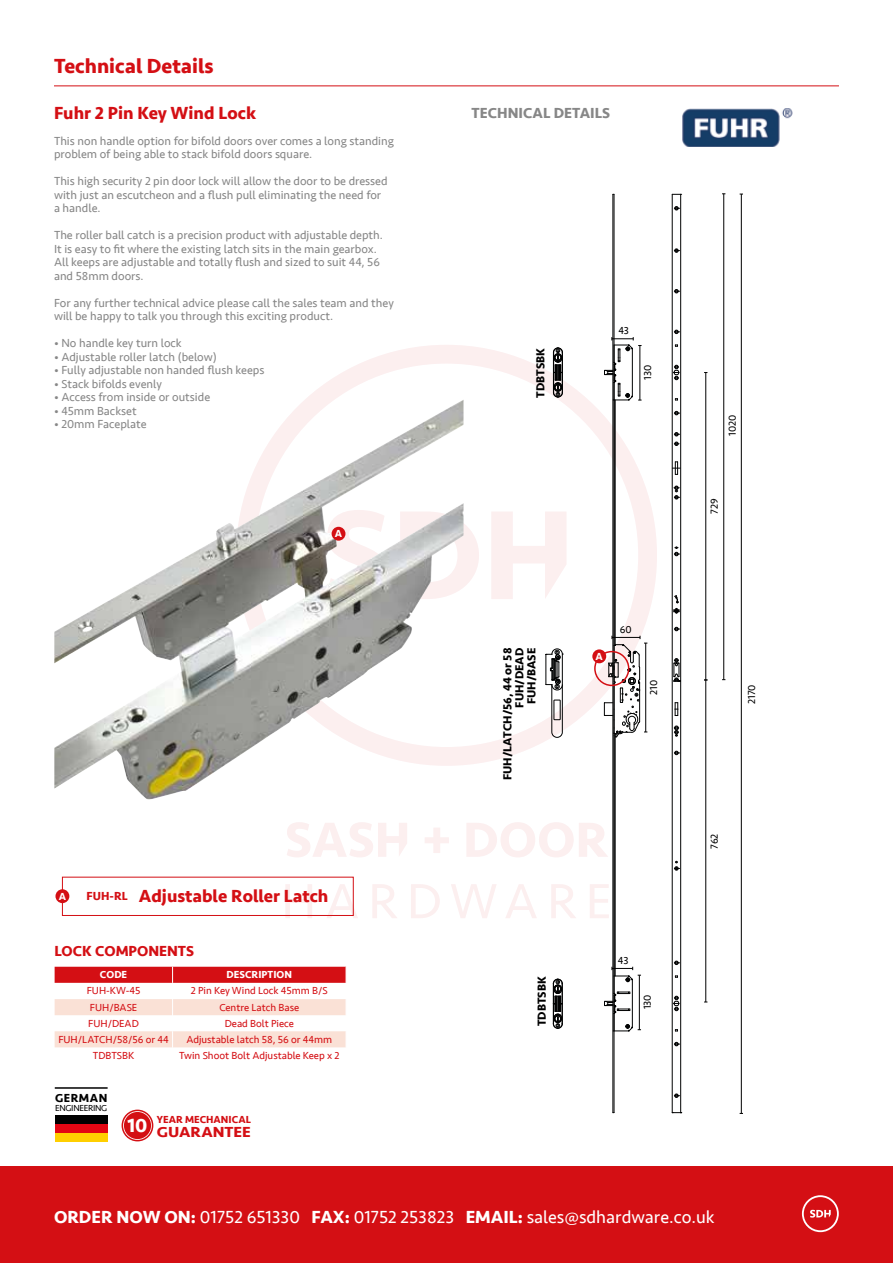
<style>
.page{position:relative;width:893px;height:1263px;background:#fff}
.page>*{position:absolute;margin:0;border:0;box-sizing:border-box;transform-origin:0 0}
.t1{font:700 21px "Seravek";color:#d40f14}
.t2{font:700 19.65px "Seravek";color:#fff}
.t3{font:18px "Seravek";color:#fff}
.t4{font:700 18px "Seravek";color:#d40f14}
.t5{font:700 15px "Seravek";color:#878787}
.t6{font:700 15px "Seravek";color:#d40f14}
.t7{font:700 15px "Seravek";color:#d40f14;scale:1.09 1}
.t8{font:12px/13.5px "Seravek";color:#878787}
.t9{font:700 12px/12px "Seravek";color:#000;text-align:justify}
.t10{font:10.5px "Seravek";color:#d40f14}
.t11{font:10.5px "Seravek";color:#000}
.t12{font:700 10.5px "Seravek";color:#fff}
.t13{font:700 10.5px "Seravek";color:#d40f14}
.t14{font:9px "Seravek";letter-spacing:-.03em;color:#000}
.s1{font-size:12px}
.s2{font-weight:700}
</style>
<div class="page">
<svg style="left:305px;top:345px;width:352px;height:421px"></svg>
<svg style="left:287px;top:822px;width:120px;height:35px"></svg>
<svg style="left:425px;top:828px;width:24px;height:25px"></svg>
<svg style="left:467px;top:822px;width:141px;height:35px"></svg>
<svg style="left:285px;top:884px;width:27px;height:34px"></svg>
<svg style="left:327px;top:884px;width:31px;height:34px"></svg>
<svg style="left:372px;top:884px;width:25px;height:34px"></svg>
<svg style="left:411px;top:884px;width:29px;height:34px"></svg>
<svg style="left:451px;top:884px;width:45px;height:34px"></svg>
<svg style="left:506px;top:884px;width:31px;height:34px"></svg>
<svg style="left:551px;top:884px;width:25px;height:34px"></svg>
<svg style="left:590px;top:884px;width:19px;height:34px"></svg>
<svg style="left:463px;top:511px;width:16px;height:88px"></svg>
<svg style="left:491px;top:511px;width:76px;height:88px"></svg>
<div style="left:0;top:1166px;width:893px;height:97px;background:#d40f14"></div>
<svg style="left:802px;top:1195px;width:37px;height:37px"></svg>
<hr style="left:54px;top:85px;width:785px;height:1px;background:#d40f14">
<hr style="left:614px;top:735px;width:1px;height:377px;background:#010202">
<hr style="left:614px;top:194px;width:1px;height:515px;background:#010202">
<hr style="left:612px;top:194px;width:1px;height:918px;background:#010202">
<hr style="left:615px;top:734px;width:1px;height:242px;background:#010202">
<hr style="left:615px;top:400px;width:1px;height:245px;background:#010202">
<svg style="left:675px;top:702px;width:3px;height:14px"></svg>
<svg style="left:674px;top:726px;width:5px;height:11px"></svg>
<hr style="left:680px;top:194px;width:1px;height:918px;background:#010202">
<hr style="left:672px;top:194px;width:1px;height:918px;background:#010202">
<svg style="left:672px;top:461px;width:8px;height:14px"></svg>
<svg style="left:674px;top:442px;width:5px;height:4px"></svg>
<svg style="left:673px;top:996px;width:6px;height:15px"></svg>
<svg style="left:673px;top:365px;width:6px;height:15px"></svg>
<svg style="left:673px;top:595px;width:7px;height:19px"></svg>
<svg style="left:674px;top:751px;width:6px;height:4px"></svg>
<svg style="left:674px;top:861px;width:6px;height:9px"></svg>
<svg style="left:674px;top:961px;width:6px;height:4px"></svg>
<svg style="left:674px;top:1042px;width:6px;height:4px"></svg>
<svg style="left:674px;top:1094px;width:6px;height:4px"></svg>
<svg style="left:674px;top:627px;width:6px;height:4px"></svg>
<svg style="left:674px;top:546px;width:6px;height:10px"></svg>
<svg style="left:674px;top:486px;width:6px;height:13px"></svg>
<svg style="left:674px;top:432px;width:6px;height:4px"></svg>
<svg style="left:674px;top:411px;width:6px;height:4px"></svg>
<svg style="left:674px;top:330px;width:6px;height:4px"></svg>
<svg style="left:674px;top:289px;width:6px;height:4px"></svg>
<svg style="left:674px;top:249px;width:6px;height:4px"></svg>
<svg style="left:673px;top:658px;width:7px;height:24px"></svg>
<svg style="left:674px;top:206px;width:6px;height:4px"></svg>
<svg style="left:545px;top:648px;width:18px;height:90px"></svg>
<div style="left:554px;top:700px;width:6px;height:20px;border:1px solid #010202"></div>
<svg style="left:552px;top:347px;width:11px;height:51px"></svg>
<svg style="left:552px;top:978px;width:11px;height:51px"></svg>
<img style="left:682px;top:108px;width:111px;height:39px">
<div style="left:55px;top:1115px;width:53px;height:9px;background:#000"></div>
<div style="left:55px;top:1124px;width:53px;height:8px;background:#e30613"></div>
<div style="left:55px;top:1132px;width:53px;height:9px;background:#ffcf00"></div>
<hr style="left:55px;top:1087px;width:53px;height:2px;background:#000">
<svg style="left:55px;top:967px;width:291px;height:81px"></svg>
<div style="left:122px;top:1109px;width:31px;height:32px;border:2px solid #d40f14;border-radius:50%"></div>
<div style="left:124px;top:1112px;width:27px;height:27px;background:#d40f14;border-radius:50%"></div>
<hr style="left:741px;top:194px;width:1px;height:919px;background:#000">
<hr style="left:723px;top:194px;width:1px;height:486px;background:#000">
<hr style="left:705px;top:372px;width:1px;height:308px;background:#000">
<hr style="left:705px;top:680px;width:1px;height:322px;background:#000">
<svg style="left:604px;top:337px;width:38px;height:64px"></svg>
<svg style="left:604px;top:967px;width:37px;height:65px"></svg>
<svg style="left:604px;top:636px;width:43px;height:102px"></svg>
<div style="left:594px;top:651px;width:35px;height:35px;border:2px solid #d40f14;border-radius:50%"></div>
<div style="left:592px;top:649px;width:14px;height:14px;background:#d40f14;border-radius:50%"></div>
<div style="left:62px;top:877px;width:291px;height:39px;border:1px solid #d40f14"></div>
<img style="left:54px;top:400px;width:409px;height:400px">
<div style="left:332px;top:527px;width:13px;height:14px;background:#d40f14;border-radius:50%"></div>
<div style="left:55px;top:889px;width:14px;height:14px;background:#d40f14;border-radius:50%"></div>
<h1 class="t1" style="left:54px;top:50px;width:161px">Technical Details</h1>
<h3 class="t4" style="left:54px;top:99px;width:204px">Fuhr 2 Pin Key Wind Lock</h3>
<p class="t8" style="left:54px;top:134px;width:341px">This non handle option for bifold doors over comes a long standing problem of being able to stack bifold doors square.</p>
<p class="t8" style="left:54px;top:175px;width:335px">This high security 2 pin door lock will allow the door to be dressed with just an escutcheon and a flush pull eliminating the need for a handle.</p>
<p class="t8" style="left:54px;top:229px;width:330px">The roller ball catch is a precision product with adjustable depth.<br>It is easy to fit where the existing latch sits in the main gearbox.<br>All keeps are adjustable and totally flush and sized to suit 44, 56 and 58mm doors.</p>
<p class="t8" style="left:54px;top:296px;width:341px">For any further technical advice please call the sales team and they will be happy to talk you through this exciting product.</p>
<p class="t8" style="left:54px;top:337px;width:129px">• No handle key turn lock</p>
<p class="t8" style="left:54px;top:350px;width:164px">• Adjustable roller latch (below)</p>
<p class="t8" style="left:54px;top:364px;width:212px">• Fully adjustable non handed flush keeps</p>
<p class="t8" style="left:54px;top:377px;width:109px">• Stack bifolds evenly</p>
<p class="t8" style="left:54px;top:391px;width:158px">• Access from inside or outside</p>
<p class="t8" style="left:54px;top:404px;width:84px">• 45mm Backset</p>
<p class="t8" style="left:54px;top:418px;width:94px">• 20mm Faceplate</p>
<p class="t12" style="left:335px;top:525px;width:9px">A</p>
<p class="t5" style="left:472px;top:101px;width:140px">TECHNICAL DETAILS</p>
<p class="t9" style="left:534px;top:398px;width:51px;rotate:-90deg">TDBTSBK</p>
<p class="t11" style="left:618px;top:323px;width:12px">43</p>
<p class="t11" style="left:640px;top:380px;width:17px;rotate:-90deg">130</p>
<p class="t11" style="left:724px;top:436px;width:23px;rotate:-90deg">1020</p>
<p class="t11" style="left:706px;top:514px;width:17px;rotate:-90deg">729</p>
<p class="t12" style="left:59px;top:888px;width:9px">A</p>
<h3 class="t4" style="left:87px;top:881px;width:243px"><span class="s1">FUH-RL</span> Adjustable Roller Latch</h3>
<p class="t6" style="left:54px;top:939px;width:141px">LOCK COMPONENTS</p>
<p class="t12" style="left:100px;top:966px;width:29px">CODE</p>
<p class="t12" style="left:227px;top:966px;width:67px">DESCRIPTION</p>
<p class="t10" style="left:87px;top:982px;width:55px">FUH-KW-45</p>
<p class="t10" style="left:191px;top:982px;width:138px">2 Pin Key Wind Lock 45mm B/S</p>
<p class="t10" style="left:90px;top:999px;width:49px">FUH/BASE</p>
<p class="t10" style="left:219px;top:999px;width:81px">Centre Latch Base</p>
<p class="t10" style="left:88px;top:1015px;width:52px">FUH/DEAD</p>
<p class="t10" style="left:225px;top:1015px;width:71px">Dead Bolt Piece</p>
<p class="t10" style="left:58px;top:1031px;width:112px">FUH/LATCH/58/56 or 44</p>
<p class="t10" style="left:186px;top:1031px;width:147px">Adjustable latch 58, 56 or 44mm</p>
<p class="t10" style="left:93px;top:1047px;width:43px">TDBTSBK</p>
<p class="t10" style="left:179px;top:1047px;width:162px">Twin Shoot Bolt Adjustable Keep x 2</p>
<p class="t9" style="left:55px;top:1091px;width:54px">GERMAN</p>
<p class="t14" style="left:55px;top:1100px;width:54px">ENGINEERING</p>
<h2 class="t2" style="left:127px;top:1110px;width:22px">10</h2>
<p class="t13" style="left:157px;top:1111px;width:95px">YEAR MECHANICAL</p>
<p class="t7" style="left:157px;top:1120px;width:88px">GUARANTEE</p>
<p class="t9" style="left:501px;top:707px;width:61px;text-indent:-73px;rotate:-90deg">FUH/LATCH/56, 44 or 58<br>FUH/DEAD FUH/BASE</p>
<p class="t12" style="left:596px;top:648px;width:9px">A</p>
<p class="t11" style="left:620px;top:621px;width:13px">60</p>
<p class="t11" style="left:645px;top:695px;width:16px;rotate:-90deg">210</p>
<p class="t9" style="left:535px;top:1026px;width:51px;rotate:-90deg">TDBTSBK</p>
<p class="t11" style="left:618px;top:952px;width:12px">43</p>
<p class="t11" style="left:639px;top:1009px;width:17px;rotate:-90deg">130</p>
<p class="t11" style="left:706px;top:849px;width:17px;rotate:-90deg">762</p>
<h3 class="t3" style="left:54px;top:1203px;width:662px"><span class="s2">ORDER NOW ON:</span> 01752 651330 <span class="s2">FAX:</span> 01752 253823 <span class="s2">EMAIL:</span> sales@sdhardware.co.uk</h3>
<p class="t11" style="left:744px;top:704px;width:21px;rotate:-90deg">2170</p>
</div>
